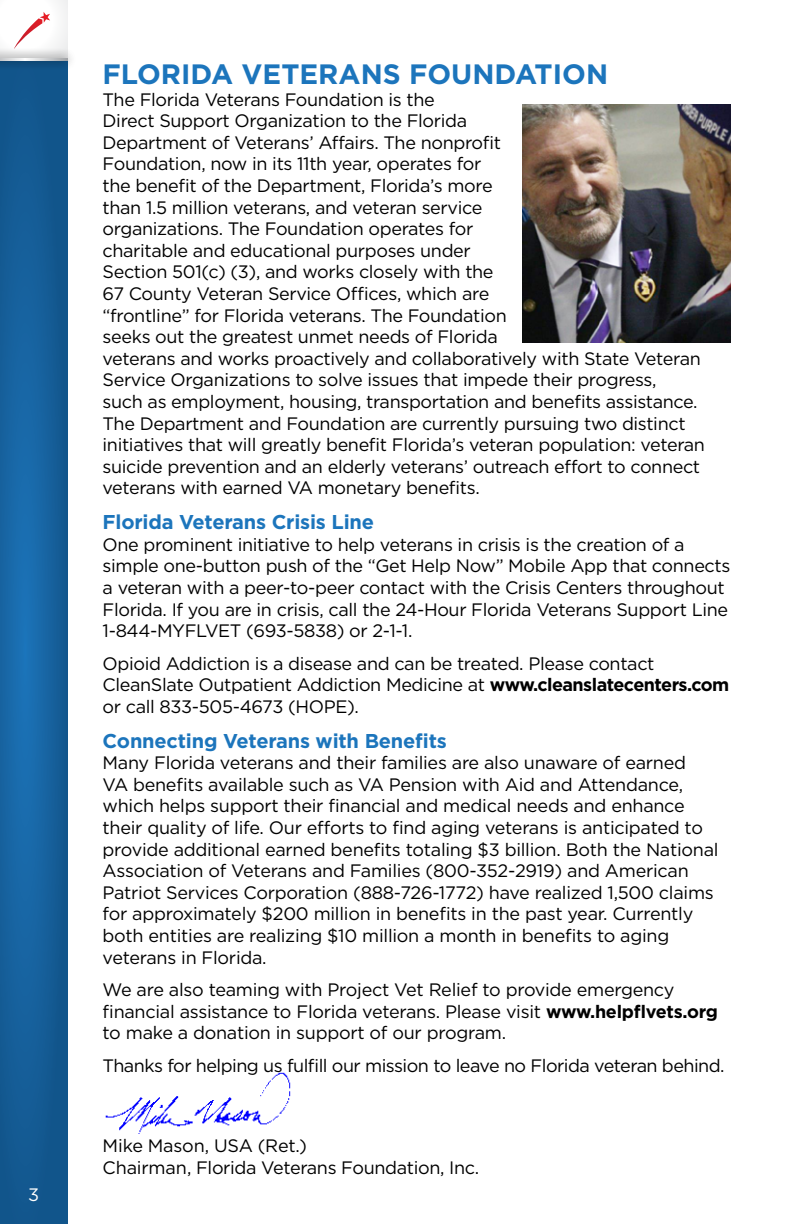
<style>
.page{position:relative;width:792px;height:1224px;background:#fff}
.page>*{position:absolute;margin:0;border:0;box-sizing:border-box;transform-origin:0 0}
.t1{font:700 28px "Gotham";color:#1c75bc}
.t2{font:700 20px "Gotham";letter-spacing:-.01em;color:#1c75bc}
.t3{font:18px/21.6px "Gotham";letter-spacing:-.02em;color:#000}
.t4{font:18px "Gotham";color:#fff}
.s1{font-weight:700}
</style>
<div class="page">
<svg style="left:0;top:71px;width:68px;height:1153px;background:#155f9a"></svg>
<div style="left:0;top:0;width:68px;height:59px;background:linear-gradient(to right,#fff,#f8f8f8)"></div>
<div style="left:0;top:48px;width:77px;height:23px;background:#000;opacity:.75"></div>
<svg style="left:0;top:58px;width:68px;height:3px"></svg>
<svg style="left:14px;top:12px;width:36px;height:37px"></svg>
<img style="left:522px;top:105px;width:208px;height:238px">
<img style="left:105px;top:1072px;width:186px;height:62px">
<p class="t4" style="left:28px;top:1183px;width:13px">3</p>
<h1 class="t1" style="left:103px;top:55px;width:507px">FLORIDA VETERANS FOUNDATION</h1>
<p class="t3" style="left:103px;top:88px;width:604px">The Florida Veterans Foundation is the<br>Direct Support Organization to the Florida<br>Department of Veterans’ Affairs. The nonprofit<br>Foundation, now in its 11th year, operates for<br>the benefit of the Department, Florida’s more<br>than 1.5 million veterans, and veteran service<br>organizations. The Foundation operates for<br>charitable and educational purposes under<br>Section 501(c) (3), and works closely with the<br>67 County Veteran Service Offices, which are<br>“frontline” for Florida veterans. The Foundation<br>seeks out the greatest unmet needs of Florida<br>veterans and works proactively and collaboratively with State Veteran Service Organizations to solve issues that impede their progress,<br>such as employment, housing, transportation and benefits assistance.<br>The Department and Foundation are currently pursuing two distinct initiatives that will greatly benefit Florida’s veteran population: veteran suicide prevention and an elderly veterans’ outreach effort to connect veterans with earned VA monetary benefits.</p>
<p class="t2" style="left:103px;top:509px;width:273px">Florida Veterans Crisis Line</p>
<p class="t3" style="left:103px;top:533px;width:629px">One prominent initiative to help veterans in crisis is the creation of a simple one-button push of the “Get Help Now” Mobile App that connects a veteran with a peer-to-peer contact with the Crisis Centers throughout Florida. If you are in crisis, call the 24-Hour Florida Veterans Support Line 1-844-MYFLVET (693-5838) or 2-1-1.</p>
<p class="t3" style="left:103px;top:652px;width:628px">Opioid Addiction is a disease and can be treated. Please contact<br>CleanSlate Outpatient Addiction Medicine at <span class="s1">www.cleanslatecenters.com </span>or call 833-505-4673 (HOPE).</p>
<p class="t2" style="left:103px;top:727px;width:346px">Connecting Veterans with Benefits</p>
<p class="t3" style="left:103px;top:752px;width:617px">Many Florida veterans and their families are also unaware of earned<br>VA benefits available such as VA Pension with Aid and Attendance, which helps support their financial and medical needs and enhance their quality of life. Our efforts to find aging veterans is anticipated to provide additional earned benefits totaling $3 billion. Both the National Association of Veterans and Families (800-352-2919) and American Patriot Services Corporation (888-726-1772) have realized 1,500 claims for approximately $200 million in benefits in the past year. Currently both entities are realizing $10 million a month in benefits to aging veterans in Florida.</p>
<p class="t3" style="left:103px;top:978px;width:617px">We are also teaming with Project Vet Relief to provide emergency financial assistance to Florida veterans. Please visit <span class="s1">www.helpflvets.org </span>to make a donation in support of our program.</p>
<p class="t3" style="left:103px;top:1054px;width:624px">Thanks for helping us fulfill our mission to leave no Florida veteran behind.</p>
<p class="t3" style="left:103px;top:1134px;width:378px">Mike Mason, USA (Ret.)<br>Chairman, Florida Veterans Foundation, Inc.</p>
</div>
